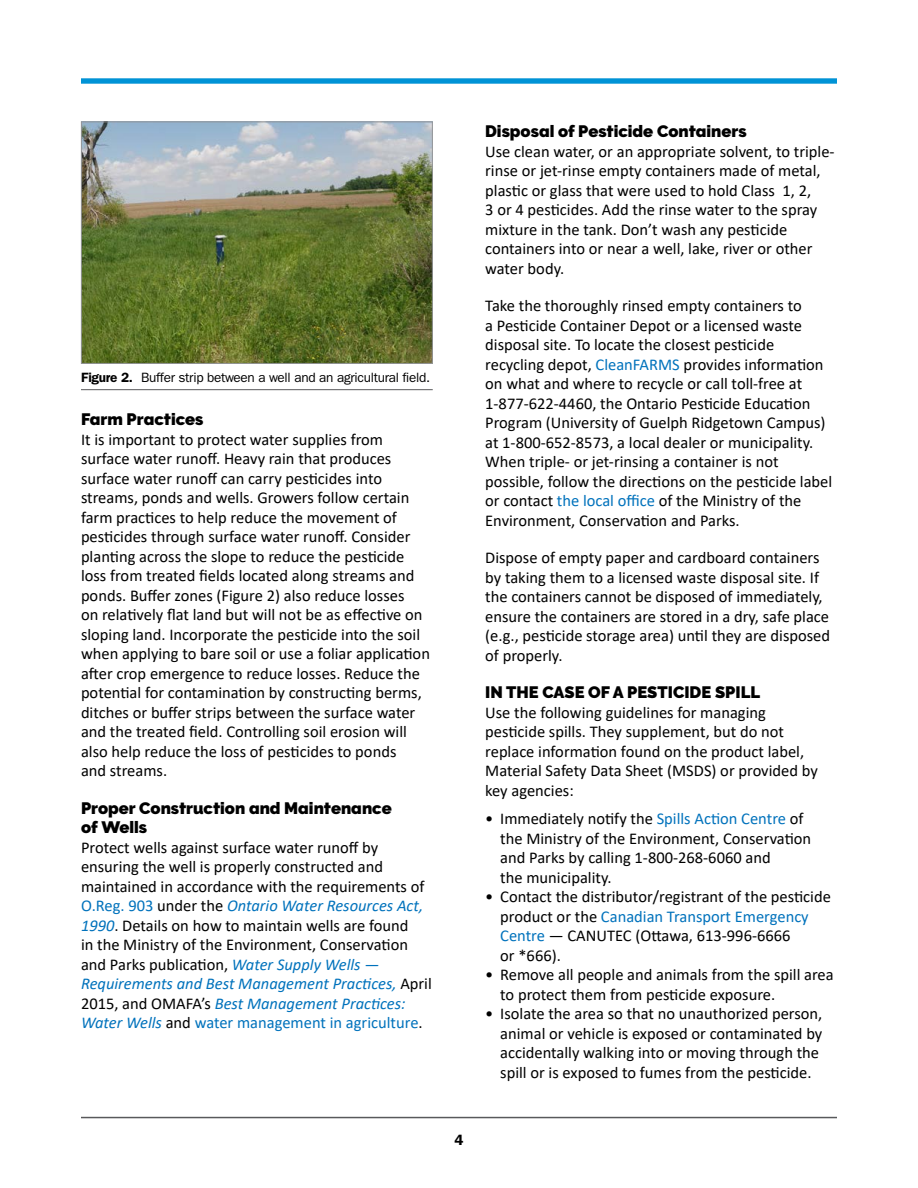
<style>
.page{position:relative;width:918px;height:1188px;background:#fff}
.page>*{position:absolute;margin:0;border:0;box-sizing:border-box;transform-origin:0 0}
.BT{font:16.5px/19.5px "Calibri";color:#000}
.BT_before_list{font:16.5px/19.5px "Calibri";color:#000}
.Heading_2{font:900 16.5px/19.5px "Raleway";color:#000}
.Heading_1{font:900 16.5px "Raleway";color:#000}
.t1{font:600 15px "ITC Franklin Gothic Std";color:#000}
.Figure_caption_w_rule{font:13.5px "ITC Franklin Gothic Std";letter-spacing:-.02em;color:#000}
.s1{font-weight:600}
.s2{color:#0072bc}
.s3{font-style:italic;color:#0072bc}
</style>
<div class="page">
<hr style="left:81px;top:79px;width:756px;height:4px;background:#0093d6">
<hr style="left:81px;top:1117px;width:756px;height:1px;background:#58595b">
<hr style="left:81px;top:389px;width:352px;height:1px;background:#58595b">
<img style="left:83px;top:124px;width:348px;height:238px">
<div style="left:81px;top:122px;width:352px;height:242px;border:1px solid #939598"></div>
<p class="Figure_caption_w_rule" style="left:81px;top:369px;width:351px"><span class="s1">Figure 2.</span> Buffer strip between a well and an agricultural field.</p>
<h3 class="Heading_2" style="left:81px;top:410px;width:124px">Farm Practices</h3>
<p class="BT" style="left:81px;top:429px;width:351px">It is important to protect water supplies from surface water runoff. Heavy rain that produces surface water runoff can carry pesticides into streams, ponds and wells. Growers follow certain farm practices to help reduce the movement of pesticides through surface water runoff. Consider planting across the slope to reduce the pesticide loss from treated fields located along streams and ponds. Buffer zones (Figure 2) also reduce losses<br>on relatively flat land but will not be as effective on sloping land. Incorporate the pesticide into the soil when applying to bare soil or use a foliar application after crop emergence to reduce losses. Reduce the potential for contamination by constructing berms, ditches or buffer strips between the surface water and the treated field. Controlling soil erosion will also help reduce the loss of pesticides to ponds<br>and streams.</p>
<h3 class="Heading_2" style="left:81px;top:798px;width:312px">Proper Construction and Maintenance of Wells</h3>
<p class="BT" style="left:81px;top:837px;width:352px">Protect wells against surface water runoff by ensuring the well is properly constructed and maintained in accordance with the requirements of <span class="s2">O.Reg. 903</span> under the <span class="s3">Ontario Water Resources Act, 1990</span>. Details on how to maintain wells are found<br>in the Ministry of the Environment, Conservation and Parks publication, <span class="s3">Water Supply Wells — Requirements and Best Management Practices,</span> April 2015, and OMAFA’s <span class="s3">Best Management Practices:<br>Water Wells</span> and <span class="s2">water management in agriculture</span>.</p>
<p class="t1" style="left:454px;top:1131px;width:10px">4</p>
<h3 class="Heading_2" style="left:485px;top:122px;width:263px">Disposal of Pesticide Containers</h3>
<p class="BT" style="left:485px;top:141px;width:351px">Use clean water, or an appropriate solvent, to triple&shy;rinse or jet-rinse empty containers made of metal, plastic or glass that were used to hold Class 1, 2,<br>3 or 4 pesticides. Add the rinse water to the spray mixture in the tank. Don’t wash any pesticide containers into or near a well, lake, river or other water body.</p>
<p class="BT" style="left:485px;top:295px;width:349px">Take the thoroughly rinsed empty containers to<br>a Pesticide Container Depot or a licensed waste disposal site. To locate the closest pesticide recycling depot, <span class="s2">CleanFARMS</span> provides information on what and where to recycle or call toll-free at 1-877-622-4460, the Ontario Pesticide Education Program (University of Guelph Ridgetown Campus) at 1-800-652-8573, a local dealer or municipality.<br>When triple- or jet-rinsing a container is not possible, follow the directions on the pesticide label or contact <span class="s2">the local office</span> of the Ministry of the Environment, Conservation and Parks.</p>
<p class="BT" style="left:485px;top:547px;width:346px">Dispose of empty paper and cardboard containers by taking them to a licensed waste disposal site. If the containers cannot be disposed of immediately, ensure the containers are stored in a dry, safe place (e.g., pesticide storage area) until they are disposed of properly.</p>
<h2 class="Heading_1" style="left:485px;top:683px;width:276px">IN THE CASE OF A PESTICIDE SPILL</h2>
<p class="BT_before_list" style="left:485px;top:702px;width:334px">Use the following guidelines for managing pesticide spills. They supplement, but do not replace information found on the product label, Material Safety Data Sheet (MSDS) or provided by key agencies:</p>
<p class="BT" style="left:500px;top:808px;width:312px;text-indent:-15px">• Immediately notify the <span class="s2">Spills Action Centre</span> of the Ministry of the Environment, Conservation and Parks by calling 1-800-268-6060 and<br>the municipality.</p>
<p class="BT" style="left:500px;top:886px;width:332px;text-indent:-15px">• Contact the distributor/registrant of the pesticide product or the <span class="s2">Canadian Transport Emergency Centre</span> — CANUTEC (Ottawa, 613-996-6666<br>or *666).</p>
<p class="BT" style="left:500px;top:964px;width:335px;text-indent:-15px">• Remove all people and animals from the spill area to protect them from pesticide exposure.</p>
<p class="BT" style="left:500px;top:1003px;width:324px;text-indent:-15px">• Isolate the area so that no unauthorized person, animal or vehicle is exposed or contaminated by accidentally walking into or moving through the spill or is exposed to fumes from the pesticide.</p>
</div>
